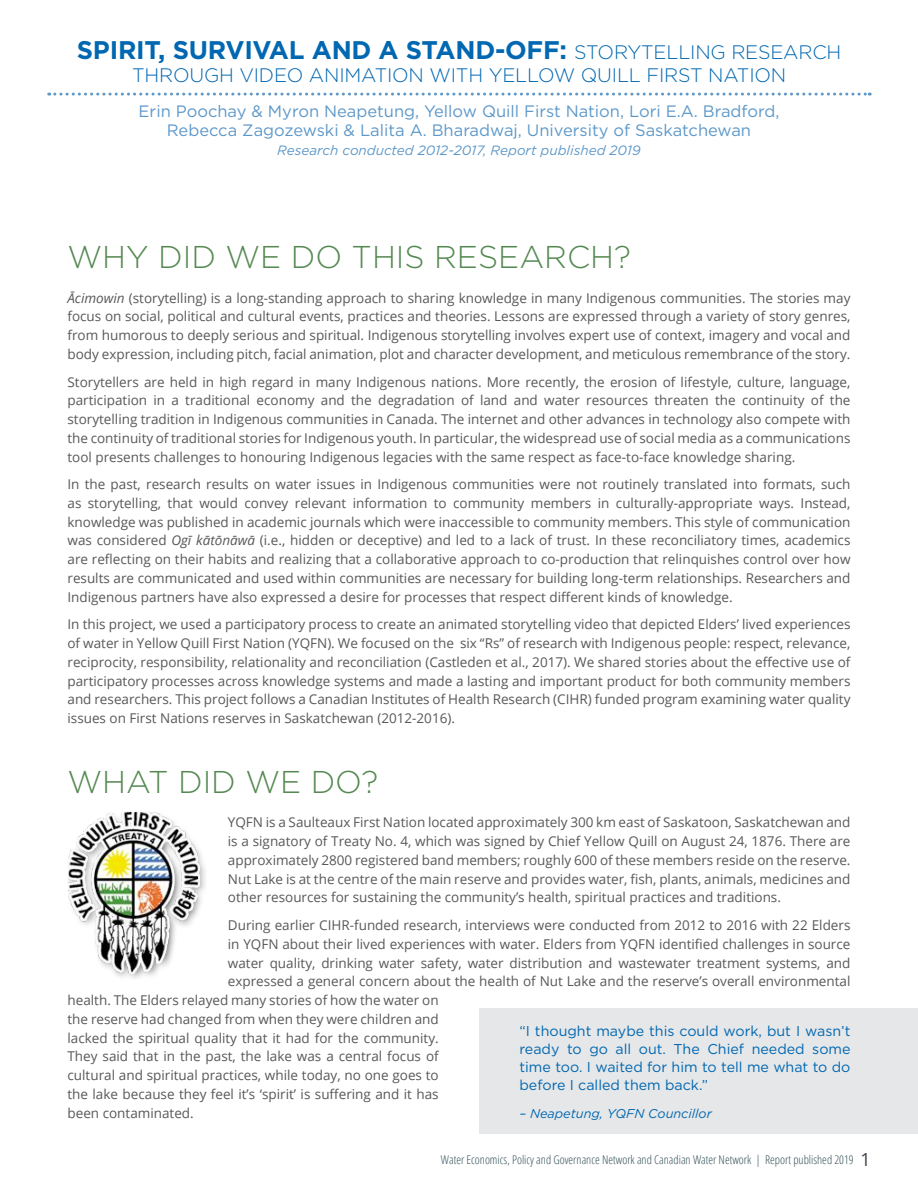
<style>
.page{position:relative;width:918px;height:1188px;background:#fff}
.page>*{position:absolute;margin:0;border:0;box-sizing:border-box;transform-origin:0 0}
.t1{font:300 31.5px "Gotham";color:#558952}
.t2{font:700 25.5px "Gotham";letter-spacing:-.01em;color:#0067b1}
.t3{font:300 19.5px "Gotham";letter-spacing:-.01em;color:#0067b1}
.t4{font:16.5px/18.8px "Gotham";color:#5d98c9;text-align:center}
.t5{font:14.25px/18px "Gotham";color:#0067b1;text-align:justify}
.t6{font:13.5px/18.8px "Open Sans";color:#58585a;text-align:justify}
.t7{font:italic 13.5px "Gotham";color:#5d98c9}
.t8{font:italic 12.75px "Gotham";color:#0067b1}
.t9{font:300 condensed 12px "Open Sans";color:#345159}
.s1{font-weight:300;font-size:19.5px}
.s2{font-style:italic}
.s3{font-weight:400;font-stretch:normal;font-size:18px;color:#3b4046}
</style>
<div class="page">
<svg style="left:49px;top:93px;width:821px;height:3px"></svg>
<img style="left:68px;top:812px;width:137px;height:167px">
<div style="left:479px;top:1008px;width:439px;height:126px;background:#e6e7e8"></div>
<h2 class="t2" style="left:77px;top:33px;width:766px">SPIRIT, SURVIVAL AND A STAND-OFF: <span class="s1">STORYTELLING RESEARCH</span></h2>
<h3 class="t3" style="left:132px;top:63px;width:656px">THROUGH VIDEO ANIMATION WITH YELLOW QUILL FIRST NATION</h3>
<p class="t4" style="left:139px;top:102px;width:642px">Erin Poochay &amp; Myron Neapetung, Yellow Quill First Nation, Lori E.A. Bradford,<br>Rebecca Zagozewski &amp; Lalita A. Bharadwaj, University of Saskatchewan</p>
<p class="t7" style="left:277px;top:141px;width:365px">Research conducted 2012-2017, Report published 2019</p>
<h1 class="t1" style="left:68px;top:237px;width:565px">WHY DID WE DO THIS RESEARCH?</h1>
<p class="t6" style="left:68px;top:288px;width:785px"><span class="s2">Ācimowin</span> (storytelling) is a long-standing approach to sharing knowledge in many Indigenous communities. The stories may focus on social, political and cultural events, practices and theories. Lessons are expressed through a variety of story genres, from humorous to deeply serious and spiritual. Indigenous storytelling involves expert use of context, imagery and vocal and body expression, including pitch, facial animation, plot and character development, and meticulous remembrance of the story.</p>
<p class="t6" style="left:68px;top:372px;width:785px">Storytellers are held in high regard in many Indigenous nations. More recently, the erosion of lifestyle, culture, language, participation in a traditional economy and the degradation of land and water resources threaten the continuity of the storytelling tradition in Indigenous communities in Canada. The internet and other advances in technology also compete with the continuity of traditional stories for Indigenous youth. In particular, the widespread use of social media as a communications tool presents challenges to honouring Indigenous legacies with the same respect as face-to-face knowledge sharing.</p>
<p class="t6" style="left:68px;top:475px;width:785px">In the past, research results on water issues in Indigenous communities were not routinely translated into formats, such as storytelling, that would convey relevant information to community members in culturally-appropriate ways. Instead, knowledge was published in academic journals which were inaccessible to community members. This style of communication was considered <span class="s2">Ogī kātōnāwā</span> (i.e., hidden or deceptive) and led to a lack of trust. In these reconciliatory times, academics are reflecting on their habits and realizing that a collaborative approach to co-production that relinquishes control over how results are communicated and used within communities are necessary for building long-term relationships. Researchers and Indigenous partners have also expressed a desire for processes that respect different kinds of knowledge.</p>
<p class="t6" style="left:68px;top:615px;width:785px">In this project, we used a participatory process to create an animated storytelling video that depicted Elders’ lived experiences of water in Yellow Quill First Nation (YQFN). We focused on the six “Rs” of research with Indigenous people: respect, relevance, reciprocity, responsibility, relationality and reconciliation (Castleden et al., 2017). We shared stories about the effective use of participatory processes across knowledge systems and made a lasting and important product for both community members and researchers. This project follows a Canadian Institutes of Health Research (CIHR) funded program examining water quality issues on First Nations reserves in Saskatchewan (2012-2016).</p>
<h1 class="t1" style="left:68px;top:762px;width:312px">WHAT DID WE DO?</h1>
<p class="t6" style="left:228px;top:813px;width:624px">YQFN is a Saulteaux First Nation located approximately 300 km east of Saskatoon, Saskatchewan and is a signatory of Treaty No. 4, which was signed by Chief Yellow Quill on August 24, 1876. There are approximately 2800 registered band members; roughly 600 of these members reside on the reserve.<br>Nut Lake is at the centre of the main reserve and provides water, fish, plants, animals, medicines and other resources for sustaining the community’s health, spiritual practices and traditions.</p>
<p class="t6" style="left:228px;top:916px;width:624px">During earlier CIHR-funded research, interviews were conducted from 2012 to 2016 with 22 Elders</p>
<p class="t6" style="left:228px;top:934px;width:624px">in YQFN about their lived experiences with water. Elders from YQFN identified challenges in source</p>
<p class="t6" style="left:228px;top:953px;width:624px">water quality, drinking water safety, water distribution and wastewater treatment systems, and</p>
<p class="t6" style="left:228px;top:972px;width:624px">expressed a general concern about the health of Nut Lake and the reserve’s overall environmental</p>
<p class="t6" style="left:68px;top:991px;width:373px">health. The Elders relayed many stories of how the water on</p>
<p class="t6" style="left:68px;top:1009px;width:373px">the reserve had changed from when they were children and</p>
<p class="t6" style="left:68px;top:1028px;width:373px">lacked the spiritual quality that it had for the community.</p>
<p class="t6" style="left:68px;top:1047px;width:373px">They said that in the past, the lake was a central focus of</p>
<p class="t6" style="left:68px;top:1066px;width:373px">cultural and spiritual practices, while today, no one goes to</p>
<p class="t6" style="left:68px;top:1084px;width:373px">the lake because they feel it’s ‘spirit’ is suffering and it has</p>
<p class="t6" style="left:68px;top:1103px;width:128px">been contaminated.</p>
<p class="t5" style="left:519px;top:1021px;width:333px">“I thought maybe this could work, but I wasn’t ready to go all out. The Chief needed some time too. I waited for him to tell me what to do before I called them back.”</p>
<p class="t8" style="left:519px;top:1105px;width:194px">– Neapetung, YQFN Councillor</p>
<p class="t9" style="left:441px;top:1152px;width:431px">Water Economics, Policy and Governance Network and Canadian Water Network | Report published 2019 <span class="s3">1</span></p>
</div>
